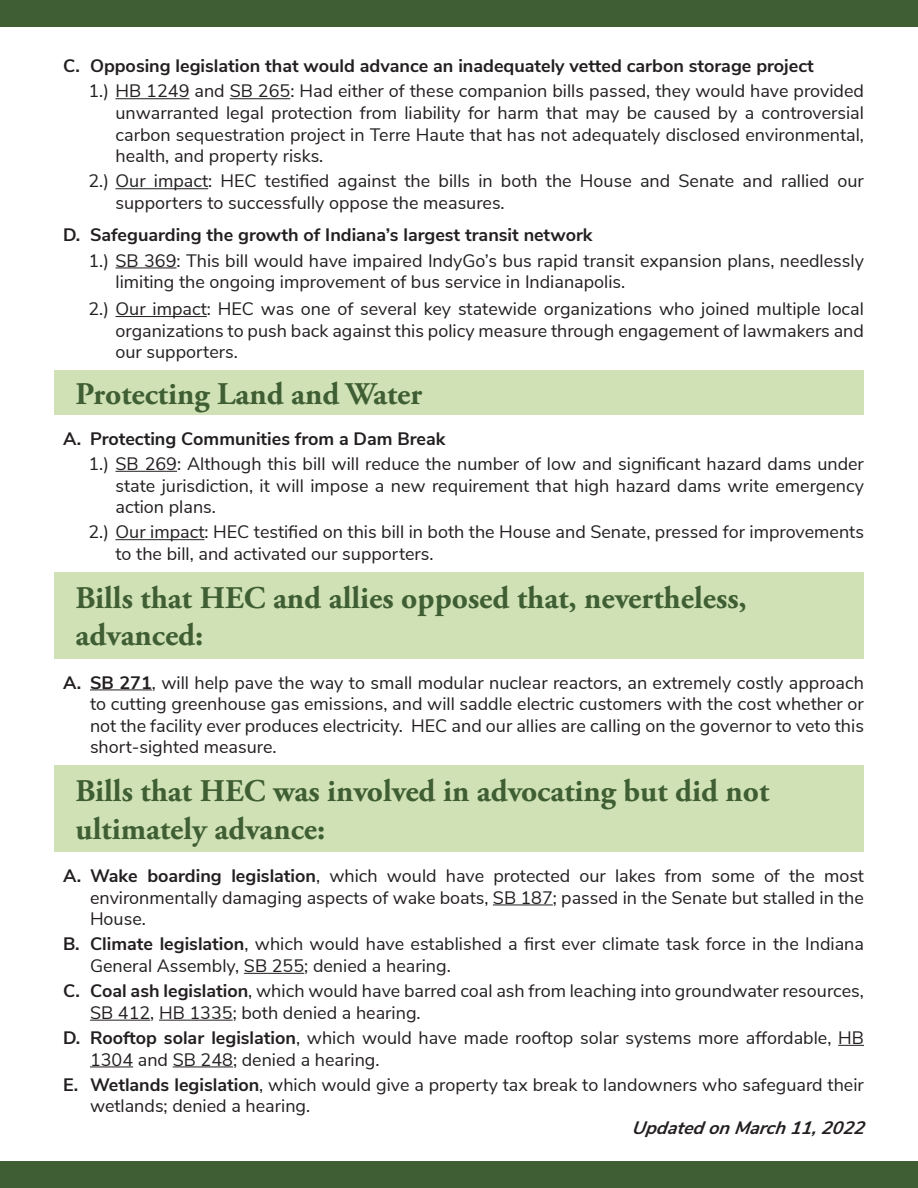
<style>
.page{position:relative;width:918px;height:1188px;background:#fff}
.page>*{position:absolute;margin:0;border:0;box-sizing:border-box;transform-origin:0 0}
.t1{font:700 31.5px/37.8px "Adobe Garamond Pro";color:#3f5e33}
.t2{font:18px/21.6px "Nunito Sans";color:#231f20}
.t3{font:700 18px "Nunito Sans";color:#231f20}
.t4{font:italic 700 18px "Nunito Sans";color:#231f20}
.s1{font-weight:700}
</style>
<div class="page">
<div style="left:0;top:1161px;width:918px;height:27px;background:#3f5e33"></div>
<div style="left:0;top:0;width:918px;height:27px;background:#3f5e33"></div>
<hr style="left:116px;top:98px;width:73px;height:1px;background:#231f20">
<hr style="left:230px;top:98px;width:60px;height:1px;background:#231f20">
<hr style="left:116px;top:188px;width:92px;height:1px;background:#231f20">
<hr style="left:116px;top:267px;width:61px;height:1px;background:#231f20">
<hr style="left:116px;top:316px;width:91px;height:1px;background:#231f20">
<hr style="left:116px;top:471px;width:61px;height:1px;background:#231f20">
<hr style="left:116px;top:539px;width:89px;height:1px;background:#231f20">
<div style="left:54px;top:370px;width:810px;height:45px;background:#cfe1b5"></div>
<div style="left:54px;top:572px;width:810px;height:86px;background:#cfe1b5"></div>
<hr style="left:90px;top:689px;width:62px;height:1px;background:#231f20">
<div style="left:54px;top:765px;width:810px;height:87px;background:#cfe1b5"></div>
<hr style="left:493px;top:905px;width:60px;height:1px;background:#231f20">
<hr style="left:244px;top:973px;width:60px;height:1px;background:#231f20">
<hr style="left:90px;top:1020px;width:60px;height:1px;background:#231f20">
<hr style="left:159px;top:1020px;width:74px;height:1px;background:#231f20">
<svg style="left:838px;top:1045px;width:26px;height:1px"></svg>
<hr style="left:90px;top:1067px;width:43px;height:1px;background:#231f20">
<hr style="left:173px;top:1067px;width:60px;height:1px;background:#231f20">
<p class="t3" style="left:63px;top:53px;width:752px">C. Opposing legislation that would advance an inadequately vetted carbon storage project</p>
<p class="t2" style="left:116px;top:79px;width:750px;text-align:justify;text-indent:-27px">1.) HB 1249 and SB 265: Had either of these companion bills passed, they would have provided unwarranted legal protection from liability for harm that may be caused by a controversial carbon sequestration project in Terre Haute that has not adequately disclosed environmental, health, and property risks.</p>
<p class="t2" style="left:116px;top:169px;width:750px;text-indent:-27px">2.) Our impact: HEC testified against the bills in both the House and Senate and rallied our supporters to successfully oppose the measures.</p>
<p class="t3" style="left:63px;top:222px;width:531px">D. Safeguarding the growth of Indiana’s largest transit network</p>
<p class="t2" style="left:116px;top:248px;width:750px;text-indent:-27px">1.) SB 369: This bill would have impaired IndyGo’s bus rapid transit expansion plans, needlessly limiting the ongoing improvement of bus service in Indianapolis.</p>
<p class="t2" style="left:116px;top:297px;width:750px;text-align:justify;text-indent:-27px">2.) Our impact: HEC was one of several key statewide organizations who joined multiple local organizations to push back against this policy measure through engagement of lawmakers and our supporters.</p>
<h1 class="t1" style="left:76px;top:376px;width:348px">Protecting Land and Water</h1>
<p class="t3" style="left:63px;top:425px;width:384px">A. Protecting Communities from a Dam Break</p>
<p class="t2" style="left:116px;top:452px;width:750px;text-align:justify;text-indent:-27px">1.) SB 269: Although this bill will reduce the number of low and significant hazard dams under state jurisdiction, it will impose a new requirement that high hazard dams write emergency action plans.</p>
<p class="t2" style="left:116px;top:520px;width:750px;text-indent:-27px">2.) Our impact: HEC testified on this bill in both the House and Senate, pressed for improvements to the bill, and activated our supporters.</p>
<h1 class="t1" style="left:76px;top:579px;width:673px">Bills that HEC and allies opposed that, nevertheless, advanced:</h1>
<p class="t2" style="left:90px;top:670px;width:776px;text-align:justify;text-indent:-27px"><span class="s1">A. SB 271</span>, will help pave the way to small modular nuclear reactors, an extremely costly approach to cutting greenhouse gas emissions, and will saddle electric customers with the cost whether or not the facility ever produces electricity. HEC and our allies are calling on the governor to veto this short-sighted measure.</p>
<h1 class="t1" style="left:76px;top:773px;width:695px">Bills that HEC was involved in advocating but did not ultimately advance:</h1>
<p class="t2" style="left:90px;top:864px;width:776px;text-align:justify;text-indent:-27px"><span class="s1">A. Wake boarding legislation</span>, which would have protected our lakes from some of the most environmentally damaging aspects of wake boats, SB 187; passed in the Senate but stalled in the House.</p>
<p class="t2" style="left:90px;top:932px;width:776px;text-indent:-27px"><span class="s1">B. Climate legislation</span>, which would have established a first ever climate task force in the Indiana<br>General Assembly, SB 255; denied a hearing.</p>
<p class="t2" style="left:90px;top:979px;width:775px;text-indent:-27px"><span class="s1">C. Coal ash legislation</span>, which would have barred coal ash from leaching into groundwater resources,<br>SB 412, HB 1335; both denied a hearing.</p>
<p class="t2" style="left:90px;top:1026px;width:776px;text-indent:-27px"><span class="s1">D. Rooftop solar legislation</span>, which would have made rooftop solar systems more affordable, HB<br>1304 and SB 248; denied a hearing.</p>
<p class="t2" style="left:90px;top:1073px;width:776px;text-indent:-27px"><span class="s1">E. Wetlands legislation</span>, which would give a property tax break to landowners who safeguard their wetlands; denied a hearing.</p>
<p class="t4" style="left:632px;top:1115px;width:240px">UpdatedonMarch11,2022</p>
</div>
